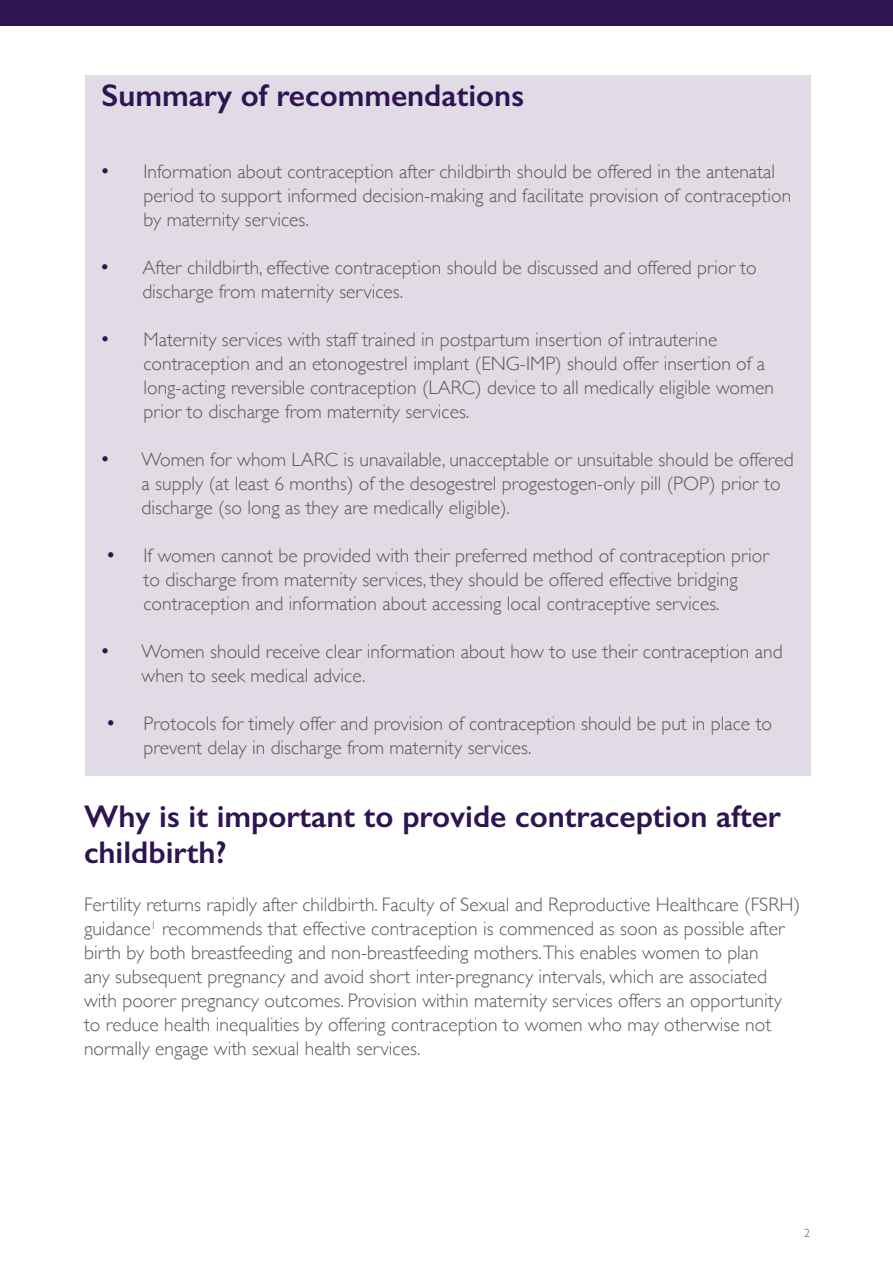
<style>
.page{position:relative;width:893px;height:1263px;background:#fff}
.page>*{position:absolute;margin:0;border:0;box-sizing:border-box;transform-origin:0 0}
.t1{font:600 31.5px/36px "Gill Sans";color:#2f1452}
.t2{font:300 19.5px/24px "Gill Sans";color:#595957}
.t3{font:300 12px "Gill Sans";color:#575756}
.s1{font-weight:400;font-size:21px;color:#2f1452}
</style>
<div class="page">
<div style="left:85px;top:75px;width:725px;height:700px;background:#e0dbe5"></div>
<div style="left:0;top:0;width:893px;height:25px;background:#2f1452"></div>
<h1 class="t1" style="left:102px;top:77px;width:424px">Summary of recommendations</h1>
<p class="t2" style="left:143px;top:159px;width:649px;text-indent:-42px"><span class="s1">•</span> Information about contraception after childbirth should be offered in the antenatal period to support informed decision-making and facilitate provision of contraception by maternity services.</p>
<p class="t2" style="left:142px;top:255px;width:616px;text-indent:-41px"><span class="s1">•</span> After childbirth, effective contraception should be discussed and offered prior to discharge from maternity services.</p>
<p class="t2" style="left:143px;top:327px;width:632px;text-indent:-42px"><span class="s1">•</span> Maternity services with staff trained in postpartum insertion of intrauterine contraception and an etonogestrel implant (ENG-IMP) should offer insertion of a long-acting reversible contraception (LARC) device to all medically eligible women prior to discharge from maternity services.</p>
<p class="t2" style="left:142px;top:447px;width:654px;text-indent:-40px"><span class="s1">•</span> Women for whom LARC is unavailable, unacceptable or unsuitable should be offered a supply (at least 6 months) of the desogestrel progestogen-only pill (POP) prior to discharge (so long as they are medically eligible).</p>
<p class="t2" style="left:144px;top:543px;width:627px;text-indent:-36px"><span class="s1">•</span> If women cannot be provided with their preferred method of contraception prior to discharge from maternity services, they should be offered effective bridging contraception and information about accessing local contraceptive services.</p>
<p class="t2" style="left:142px;top:639px;width:643px;text-indent:-40px"><span class="s1">•</span> Women should receive clear information about how to use their contraception and when to seek medical advice.</p>
<p class="t2" style="left:144px;top:711px;width:630px;text-indent:-36px"><span class="s1">•</span> Protocols for timely offer and provision of contraception should be put in place to prevent delay in discharge from maternity services.</p>
<h1 class="t1" style="left:84px;top:798px;width:698px">Why is it important to provide contraception after childbirth?</h1>
<p class="t2" style="left:84px;top:892px;width:718px">Fertility returns rapidly after childbirth. Faculty of Sexual and Reproductive Healthcare (FSRH) guidance<sup>1</sup> recommends that effective contraception is commenced as soon as possible after birth by both breastfeeding and non-breastfeeding mothers.This enables women to plan<br>any subsequent pregnancy and avoid short inter-pregnancy intervals, which are associated with poorer pregnancy outcomes. Provision within maternity services offers an opportunity to reduce health inequalities by offering contraception to women who may otherwise not normally engage with sexual health services.</p>
<p class="t3" style="left:804px;top:1223px;width:7px">2</p>
</div>
